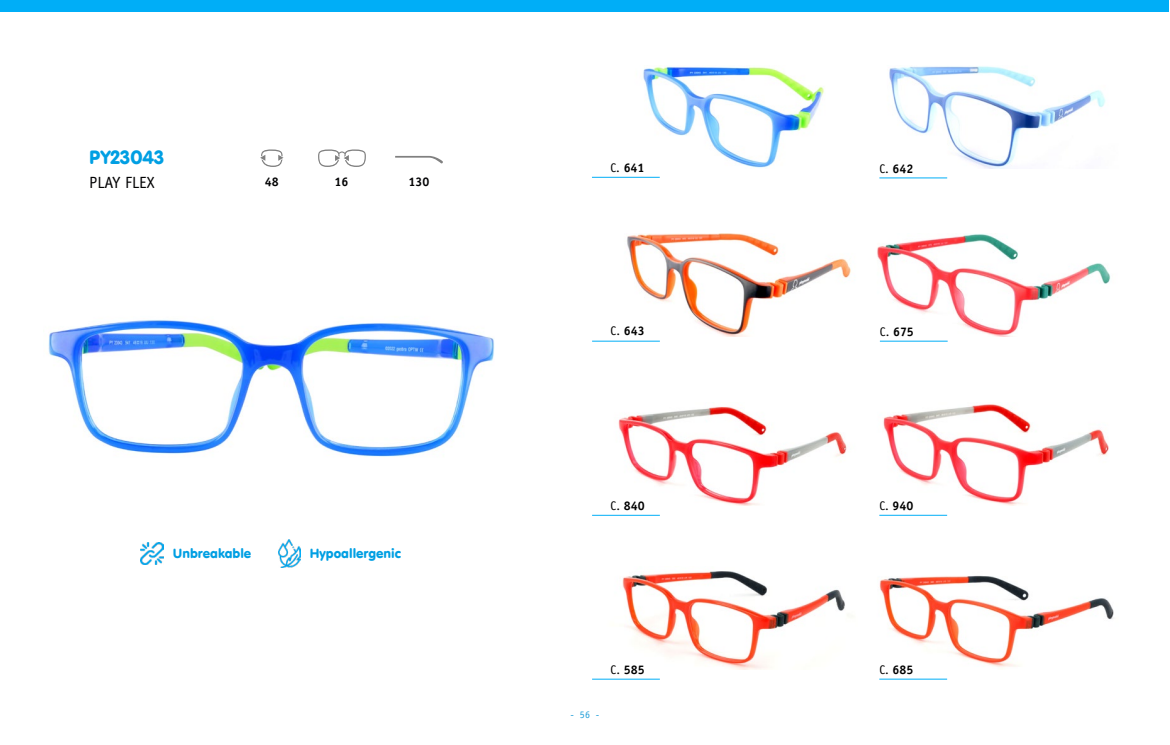
<style>
.page{position:relative;width:1170px;height:745px;background:#fff}
.page>*{position:absolute;margin:0;border:0;box-sizing:border-box;transform-origin:0 0}
.t1{font:18.75px "VAG Rounded BT";color:#009fe3}
.t2{font:16.25px "Officina Sans";color:#020203}
.t3{font:13px "VAG Rounded BT";color:#009fe3}
.t4{font:700 12.5px "Officina Sans";color:#000}
.t5{font:700 12.5px "Officina Sans";color:#020203}
.t6{font:10px "Officina Sans";color:#1d9dd8}
.s1{font-weight:400}
</style>
<div class="page">
<img style="left:48px;top:320px;width:447px;height:137px">
<svg style="left:260px;top:149px;width:23px;height:18px"></svg>
<svg style="left:318px;top:149px;width:48px;height:18px"></svg>
<svg style="left:395px;top:156px;width:48px;height:8px"></svg>
<div style="left:1px;top:0;width:1168px;height:11px;background:#00aef7"></div>
<img style="left:627px;top:234px;width:224px;height:103px">
<img style="left:618px;top:407px;width:229px;height:98px">
<img style="left:622px;top:571px;width:223px;height:97px">
<img style="left:877px;top:234px;width:234px;height:103px">
<img style="left:883px;top:404px;width:226px;height:101px">
<img style="left:879px;top:575px;width:235px;height:93px">
<hr style="left:592px;top:514px;width:67px;height:1px;background:#00aef7">
<hr style="left:592px;top:678px;width:67px;height:1px;background:#00aef7">
<hr style="left:879px;top:514px;width:68px;height:1px;background:#00aef7">
<hr style="left:879px;top:678px;width:68px;height:1px;background:#00aef7">
<hr style="left:879px;top:340px;width:68px;height:1px;background:#00aef7">
<hr style="left:592px;top:340px;width:67px;height:1px;background:#00aef7">
<img style="left:643px;top:66px;width:181px;height:102px">
<img style="left:889px;top:66px;width:217px;height:102px">
<hr style="left:879px;top:177px;width:68px;height:1px;background:#00aef7">
<hr style="left:592px;top:177px;width:67px;height:1px;background:#00aef7">
<img style="left:141px;top:542px;width:23px;height:22px">
<img style="left:278px;top:539px;width:23px;height:28px">
<h1 class="t1" style="left:89px;top:145px;width:77px">PY23043</h1>
<h2 class="t2" style="left:89px;top:173px;width:67px">PLAY FLEX</h2>
<p class="t5" style="left:265px;top:173px;width:15px">48</p>
<p class="t5" style="left:334px;top:173px;width:15px">16</p>
<p class="t5" style="left:408px;top:173px;width:22px">130</p>
<p class="t3" style="left:173px;top:545px;width:80px">Unbreakable</p>
<p class="t3" style="left:310px;top:545px;width:92px">Hypoallergenic</p>
<p class="t4" style="left:610px;top:160px;width:36px"><span class="s1">C.</span> 641</p>
<p class="t4" style="left:879px;top:161px;width:36px"><span class="s1">C.</span> 642</p>
<p class="t4" style="left:610px;top:323px;width:36px"><span class="s1">C.</span> 643</p>
<p class="t4" style="left:879px;top:323px;width:36px"><span class="s1">C.</span> 675</p>
<p class="t4" style="left:610px;top:497px;width:36px"><span class="s1">C.</span> 840</p>
<p class="t4" style="left:610px;top:661px;width:36px"><span class="s1">C.</span> 585</p>
<p class="t6" style="left:570px;top:708px;width:30px">- 56 -</p>
<p class="t4" style="left:879px;top:498px;width:36px"><span class="s1">C.</span> 940</p>
<p class="t4" style="left:879px;top:661px;width:36px"><span class="s1">C.</span> 685</p>
</div>
